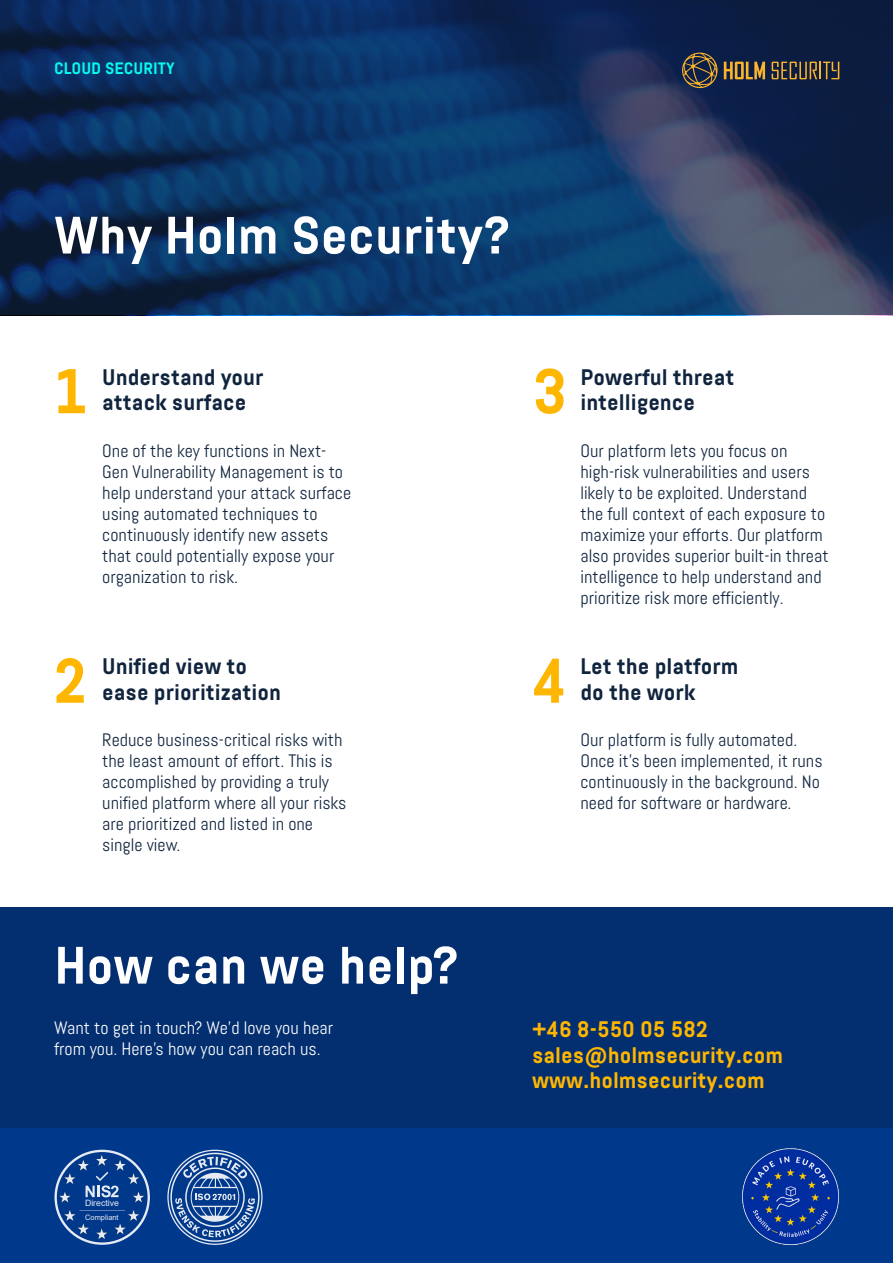
<style>
.page{position:relative;width:893px;height:1263px;background:#fff}
.page>*{position:absolute;margin:0;border:0;box-sizing:border-box;transform-origin:0 0}
.t1{font:700 63px "Abel Pro";color:#ffb600}
.t2{font:700 52.5px "Abel Pro";color:#fff}
.t3{font:700 22.5px/25.5px "Abel Pro";color:#10243e}
.t4{font:700 22.5px/25.5px "Abel Pro";color:#ffb600}
.t5{font:18px/21px "Abel Pro";color:#10243e}
.t6{font:18px/21px "Abel Pro";color:#fff}
.t7{font:700 16.5px "Abel Pro";color:#08faec}
.t8{font:8.7px "Arial";color:#fff}
.t9{font:7.5px "Arial";color:#fff}
</style>
<div class="page">
<div style="left:0;top:908px;width:893px;height:355px;background:#032e70"></div>
<div style="left:0;top:1128px;width:893px;height:135px;background:#00398c"></div>
<svg style="left:0;top:0;width:893px;height:315px;background:#123460"></svg>
<svg style="left:682px;top:53px;width:36px;height:35px"></svg>
<svg style="left:724px;top:62px;width:41px;height:17px"></svg>
<svg style="left:772px;top:62px;width:67px;height:17px"></svg>
<svg style="left:54px;top:1150px;width:96px;height:95px"></svg>
<svg style="left:167px;top:1150px;width:96px;height:95px"></svg>
<img style="left:742px;top:1148px;width:97px;height:98px">
<p class="t7" style="left:54px;top:57px;width:122px">CLOUD SECURITY</p>
<h2 class="t2" style="left:54px;top:199px;width:458px">Why Holm Security?</h2>
<h1 class="t1" style="left:54px;top:348px;width:34px">1</h1>
<h1 class="t1" style="left:532px;top:348px;width:37px">3</h1>
<p class="t3" style="left:102px;top:365px;width:163px">Understand your attack surface</p>
<p class="t5" style="left:102px;top:440px;width:250px">One of the key functions in Next-<br>Gen Vulnerability Management is to help understand your attack surface using automated techniques to continuously identify new assets that could potentially expose your organization to risk.</p>
<p class="t3" style="left:580px;top:365px;width:156px">Powerful threat intelligence</p>
<p class="t5" style="left:580px;top:440px;width:250px">Our platform lets you focus on high-risk vulnerabilities and users likely to be exploited. Understand the full context of each exposure to maximize your efforts. Our platform also provides superior built-in threat intelligence to help understand and prioritize risk more efficiently.</p>
<h1 class="t1" style="left:54px;top:637px;width:35px">2</h1>
<h1 class="t1" style="left:532px;top:637px;width:36px">4</h1>
<p class="t3" style="left:102px;top:654px;width:180px">Unified view to ease prioritization</p>
<p class="t5" style="left:102px;top:730px;width:246px">Reduce business-critical risks with the least amount of effort. This is accomplished by providing a truly unified platform where all your risks are prioritized and listed in one single view.</p>
<p class="t3" style="left:580px;top:654px;width:160px">Let the platform do the work</p>
<p class="t5" style="left:580px;top:730px;width:244px">Our platform is fully automated.<br>Once it’s been implemented, it runs continuously in the background. No need for software or hardware.</p>
<h2 class="t2" style="left:54px;top:929px;width:407px">How can we help?</h2>
<p class="t6" style="left:54px;top:1017px;width:281px">Want to get in touch? We’d love you hear from you. Here’s how you can reach us.</p>
<p class="t4" style="left:532px;top:1017px;width:252px">+46 8-550 05 582 sales@holmsecurity.com www.holmsecurity.com</p>
<p class="t8" style="left:85px;top:1197px;width:35px">Directive</p>
<p class="t9" style="left:85px;top:1212px;width:35px">Compliant</p>
</div>
